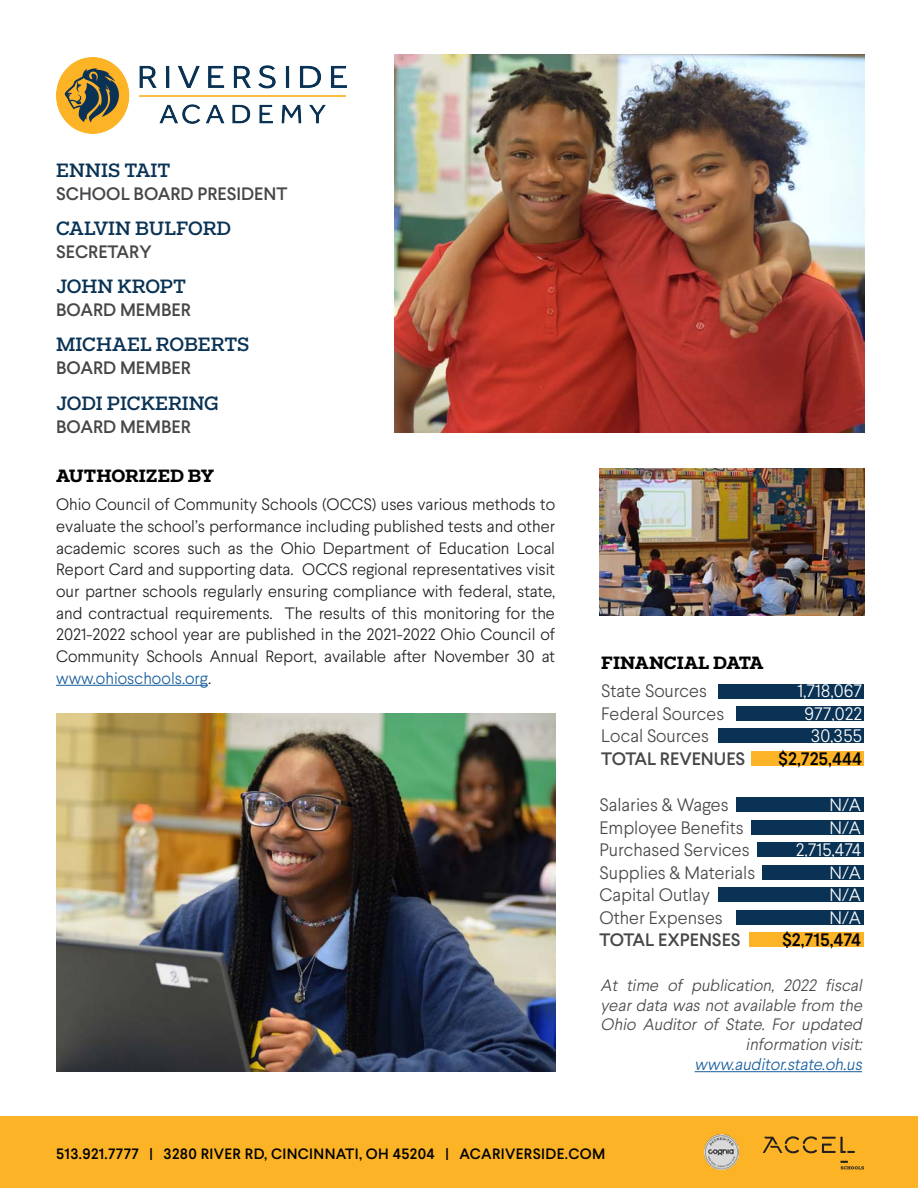
<style>
.page{position:relative;width:918px;height:1188px;background:#fff}
.page>*{position:absolute;margin:0;border:0;box-sizing:border-box;transform-origin:0 0}
.t1{font:500 19.5px "Fakt Slab";color:#093254}
.t2{font:300 18px "Larsseit";color:#47474a}
.t3{font:500 18px "Larsseit";color:#47474a}
.t4{font:300 18px "Larsseit";color:#fff}
.t5{font:700 18px "Fakt Slab";color:#000}
.t6{font:500 18px "Larsseit";color:#000}
.t7{font:300 16.5px/21.6px "Larsseit";color:#231f20;text-align:justify}
.t8{font:italic 300 16.5px/19.8px "Larsseit";color:#47474a;text-align:right}
.t9{font:italic 300 16.5px "Larsseit";color:#175d9e}
.t10{font:500 15px "Larsseit";letter-spacing:.025em;color:#000}
.s1{color:#175d9e}
</style>
<div class="page">
<div style="left:0;top:1117px;width:918px;height:71px;background:#fcb426"></div>
<img style="left:394px;top:54px;width:471px;height:379px">
<hr style="left:56px;top:685px;width:152px;height:1px;background:#175d9e">
<div style="left:762px;top:865px;width:102px;height:15px;background:#093254"></div>
<div style="left:718px;top:887px;width:146px;height:15px;background:#093254"></div>
<div style="left:736px;top:910px;width:128px;height:15px;background:#093254"></div>
<div style="left:718px;top:684px;width:146px;height:14px;background:#093254"></div>
<div style="left:736px;top:706px;width:128px;height:15px;background:#093254"></div>
<div style="left:718px;top:729px;width:146px;height:14px;background:#093254"></div>
<div style="left:752px;top:751px;width:112px;height:15px;background:#fcb426"></div>
<hr style="left:695px;top:1071px;width:167px;height:1px;background:#175d9e">
<div style="left:736px;top:798px;width:128px;height:14px;background:#093254"></div>
<div style="left:751px;top:820px;width:113px;height:15px;background:#093254"></div>
<div style="left:758px;top:843px;width:106px;height:14px;background:#093254"></div>
<div style="left:749px;top:932px;width:115px;height:15px;background:#fcb426"></div>
<img style="left:56px;top:58px;width:290px;height:75px">
<img style="left:600px;top:469px;width:265px;height:147px">
<svg style="left:763px;top:1136px;width:92px;height:17px"></svg>
<svg style="left:840px;top:1161px;width:24px;height:8px"></svg>
<img style="left:704px;top:1135px;width:35px;height:34px">
<img style="left:56px;top:713px;width:499px;height:358px">
<p class="t1" style="left:56px;top:157px;width:116px">ENNIS TAIT</p>
<p class="t3" style="left:56px;top:182px;width:233px">SCHOOL BOARD PRESIDENT</p>
<p class="t1" style="left:56px;top:215px;width:177px">CALVIN BULFORD</p>
<p class="t3" style="left:56px;top:240px;width:97px">SECRETARY</p>
<p class="t1" style="left:56px;top:273px;width:131px">JOHN KROPT</p>
<p class="t3" style="left:56px;top:298px;width:136px">BOARD MEMBER</p>
<p class="t1" style="left:56px;top:332px;width:195px">MICHAEL ROBERTS</p>
<p class="t3" style="left:56px;top:357px;width:136px">BOARD MEMBER</p>
<p class="t1" style="left:56px;top:390px;width:165px">JODI PICKERING</p>
<p class="t3" style="left:56px;top:415px;width:136px">BOARD MEMBER</p>
<p class="t5" style="left:56px;top:464px;width:160px">AUTHORIZED BY</p>
<p class="t7" style="left:56px;top:494px;width:500px">Ohio Council of Community Schools (OCCS) uses various methods to evaluate the school’s performance including published tests and other academic scores such as the Ohio Department of Education Local Report Card and supporting data. OCCS regional representatives visit our partner schools regularly ensuring compliance with federal, state, and contractual requirements. The results of this monitoring for the 2021-2022 school year are published in the 2021-2022 Ohio Council of Community Schools Annual Report, available after November 30 at <span class="s1">www.ohioschools.org</span>.</p>
<p class="t5" style="left:601px;top:651px;width:164px">FINANCIAL DATA</p>
<p class="t2" style="left:601px;top:680px;width:107px">State Sources</p>
<p class="t4" style="left:797px;top:680px;width:66px">1,718,067</p>
<p class="t2" style="left:601px;top:702px;width:125px">Federal Sources</p>
<p class="t4" style="left:805px;top:702px;width:59px">977,022</p>
<p class="t2" style="left:601px;top:725px;width:109px">Local Sources</p>
<p class="t4" style="left:811px;top:725px;width:53px">30,355</p>
<p class="t3" style="left:601px;top:747px;width:146px">TOTAL REVENUES</p>
<p class="t6" style="left:778px;top:747px;width:85px">$2,725,444</p>
<p class="t2" style="left:600px;top:794px;width:131px">Salaries &amp; Wages</p>
<p class="t4" style="left:830px;top:794px;width:33px">N/A</p>
<p class="t2" style="left:600px;top:816px;width:146px">Employee Benefits</p>
<p class="t4" style="left:830px;top:816px;width:33px">N/A</p>
<p class="t2" style="left:600px;top:839px;width:152px">Purchased Services</p>
<p class="t4" style="left:796px;top:839px;width:67px">2,715,474</p>
<p class="t2" style="left:600px;top:861px;width:157px">Supplies &amp; Materials</p>
<p class="t4" style="left:830px;top:861px;width:33px">N/A</p>
<p class="t2" style="left:600px;top:884px;width:112px">Capital Outlay</p>
<p class="t4" style="left:830px;top:884px;width:33px">N/A</p>
<p class="t2" style="left:600px;top:906px;width:125px">Other Expenses</p>
<p class="t4" style="left:830px;top:906px;width:33px">N/A</p>
<p class="t3" style="left:600px;top:928px;width:143px">TOTAL EXPENSES</p>
<p class="t6" style="left:782px;top:928px;width:81px">$2,715,474</p>
<p class="t8" style="left:601px;top:975px;width:267px">At time of publication, 2022 fiscal year data was not available from the<br>Ohio Auditor of State. For updated information visit:</p>
<p class="t9" style="left:695px;top:1054px;width:173px">www.auditor.state.oh.us</p>
<p class="t10" style="left:56px;top:1144px;width:551px">513.921.7777 | 3280 RIVER RD, CINCINNATI, OH 45204 | ACARIVERSIDE.COM</p>
</div>
